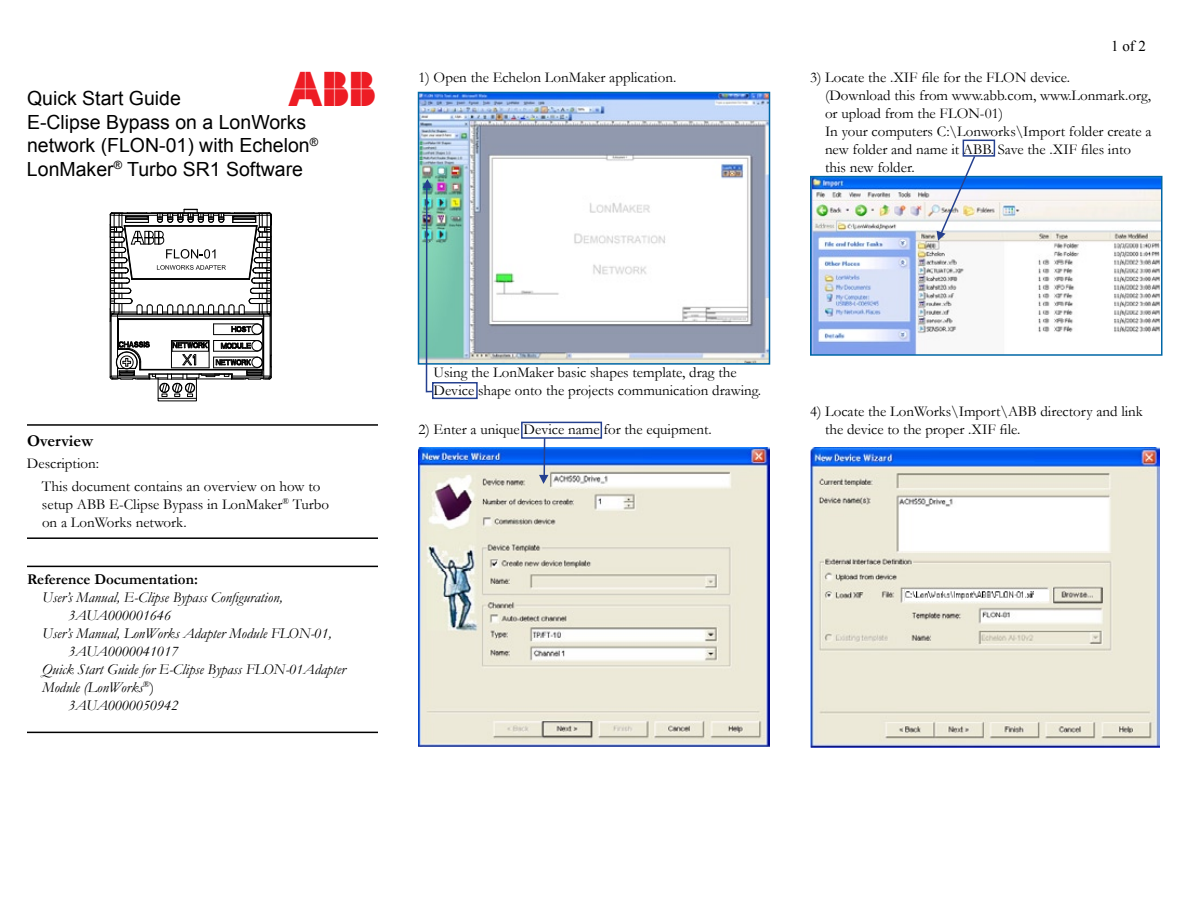
<style>
.page{position:relative;width:1188px;height:918px;background:#fff}
.page>*{position:absolute;margin:0;border:0;box-sizing:border-box;transform-origin:0 0}
.t1{font:46.5px "ABB Logo Plain";color:#ed1c24}
.t2{font:19.5px/23.4px "Arial";color:#000}
.t3{font:700 16.5px "Garamond";color:#000}
.t4{font:15px/18px "Garamond";color:#000}
.t5{font:italic 15px "Garamond";color:#000}
.t6{font:700 15px "Garamond";color:#000}
.t7{font:15px "Times New Roman";color:#000}
.s1{font-style:normal}
</style>
<div class="page">
<hr style="left:27px;top:537px;width:351px;height:2px;background:#000">
<hr style="left:27px;top:424px;width:351px;height:2px;background:#000">
<hr style="left:27px;top:566px;width:351px;height:1px;background:#000">
<hr style="left:27px;top:732px;width:351px;height:1px;background:#000">
<hr style="left:158px;top:398px;width:38px;height:1px;background:#000">
<svg style="left:110px;top:209px;width:162px;height:188px"></svg>
<img style="left:421px;top:95px;width:346px;height:267px">
<div style="left:418px;top:92px;width:352px;height:273px;border:2px solid #0067a6"></div>
<svg style="left:421px;top:179px;width:13px;height:214px;background:#7db9b3"></svg>
<div style="left:432px;top:382px;width:46px;height:17px;border:2px solid #25408f"></div>
<div style="left:521px;top:422px;width:81px;height:17px;border:2px solid #25408f"></div>
<div style="left:963px;top:140px;width:32px;height:17px;border:2px solid #25408f"></div>
<img style="left:418px;top:447px;width:352px;height:300px">
<svg style="left:538px;top:474px;width:12px;height:10px"></svg>
<hr style="left:543px;top:438px;width:2px;height:38px;background:#25408f">
<img style="left:813px;top:179px;width:346px;height:174px">
<div style="left:810px;top:176px;width:352px;height:180px;border:2px solid #0067a6"></div>
<svg style="left:936px;top:154px;width:41px;height:87px"></svg>
<img style="left:810px;top:448px;width:349px;height:299px">
<img style="left:904px;top:589px;width:144px;height:11px">
<h1 class="t1" style="left:288px;top:62px;width:90px">ABB</h1>
<h2 class="t2" style="left:27px;top:87px;width:293px">Quick Start Guide<br>E-Clipse Bypass on a LonWorks network (FLON-01) with Echelon<sup>®<br></sup>LonMaker<sup>®</sup> Turbo SR1 Software</h2>
<p class="t4" style="left:418px;top:68px;width:259px">1) Open the Echelon LonMaker application.</p>
<p class="t7" style="left:1111px;top:36px;width:36px">1 of 2</p>
<p class="t4" style="left:825px;top:68px;width:328px;text-indent:-15px">3) Locate the .XIF file for the FLON device.<br>(Download this from www.abb.com, www.Lonmark.org, or upload from the FLON-01)<br>In your computers C:\Lonworks\Import folder create a new folder and name it ABB. Save the .XIF files into this new folder.</p>
<p class="t3" style="left:27px;top:429px;width:68px">Overview</p>
<p class="t4" style="left:42px;top:452px;width:280px;line-height:22.5px;text-indent:-15px">Description:<br>This document contains an overview on how to</p>
<p class="t4" style="left:42px;top:495px;width:289px">setup ABB E-Clipse Bypass in LonMaker<sup>®</sup> Turbo on a LonWorks network.</p>
<p class="t6" style="left:27px;top:570px;width:172px">Reference Documentation:</p>
<p class="t5" style="left:42px;top:588px;width:242px">User’s Manual, E-Clipse Bypass Configuration,</p>
<p class="t5" style="left:68px;top:606px;width:104px">3AUA000001646</p>
<p class="t5" style="left:42px;top:624px;width:291px">User’s Manual, LonWorks Adapter Module FLON-01,</p>
<p class="t5" style="left:68px;top:642px;width:111px">3AUA0000041017</p>
<p class="t5" style="left:42px;top:660px;width:305px">Quick Start Guide for E-Clipse Bypass FLON-01Adapter</p>
<p class="t5" style="left:42px;top:678px;width:114px">Module (LonWorks<sup>®</sup><span class="s1">)</span></p>
<p class="t5" style="left:68px;top:696px;width:111px">3AUA0000050942</p>
<p class="t4" style="left:434px;top:363px;width:329px">Using the LonMaker basic shapes template, drag the<br>Device shape onto the projects communication drawing.</p>
<p class="t4" style="left:418px;top:420px;width:295px">2) Enter a unique Device name for the equipment.</p>
<p class="t4" style="left:825px;top:402px;width:319px;text-indent:-15px">4) Locate the LonWorks\Import\ABB directory and link the device to the proper .XIF file.</p>
</div>
